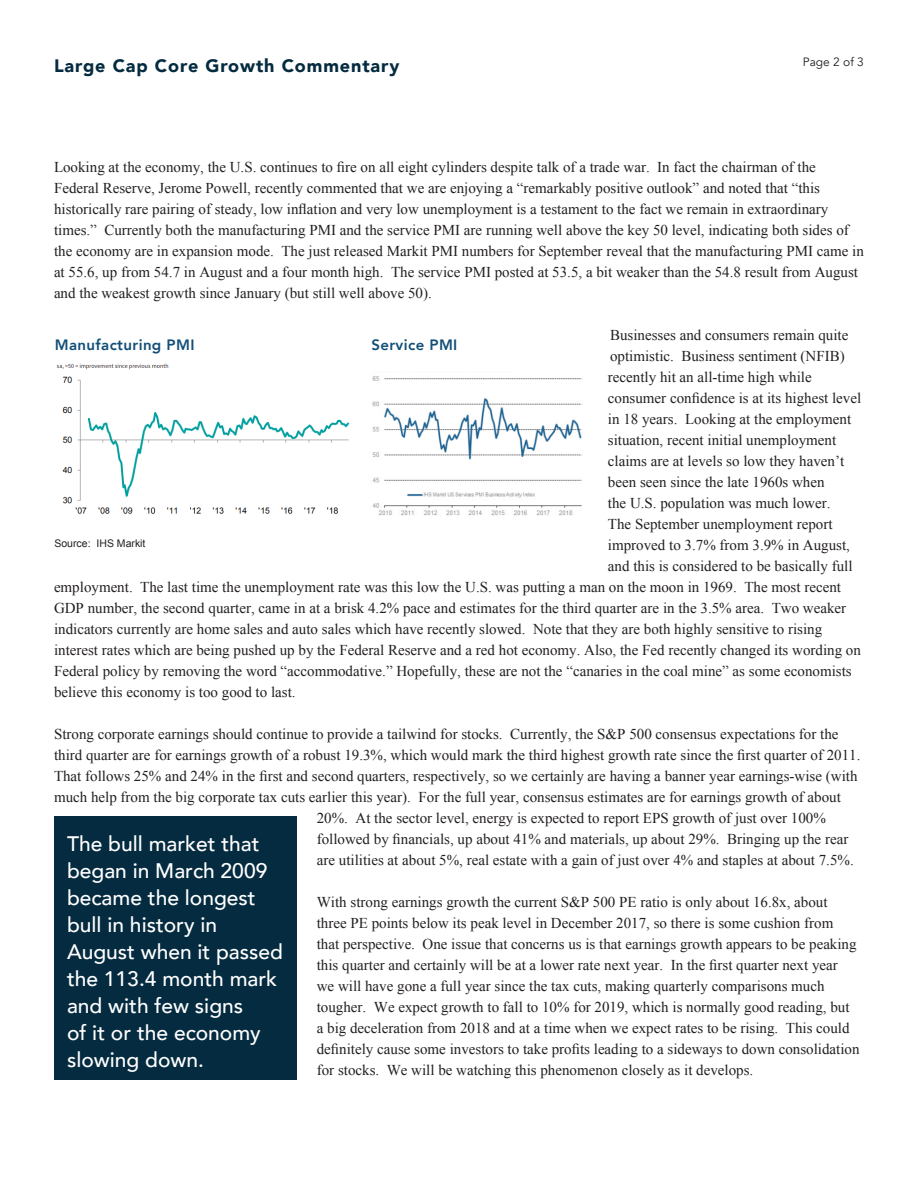
<style>
.page{position:relative;width:918px;height:1188px;background:#fff}
.page>*{position:absolute;margin:0;border:0;box-sizing:border-box;transform-origin:0 0}
.t1{font:500 21px/27px "Avenir";color:#fff}
.t2{font:900 18px "Avenir";letter-spacing:.05em;color:#052b40}
.t3{font:15px/21px "Times New Roman";color:#231f20}
.t4{font:800 15px "Avenir";letter-spacing:.025em;color:#124f78}
.t5{font:12px "Avenir";color:#231f20}
.t6{font:10.5px "Arial";color:#231f20}
</style>
<div class="page">
<div style="left:54px;top:816px;width:243px;height:264px;background:#052b40"></div>
<img style="left:56px;top:363px;width:294px;height:151px">
<img style="left:372px;top:376px;width:210px;height:140px">
<p class="t2" style="left:54px;top:50px;width:347px">Large Cap Core Growth Commentary</p>
<p class="t5" style="left:803px;top:55px;width:63px">Page 2 of 3</p>
<p class="t3" style="left:54px;top:156px;width:811px">Looking at the economy, the U.S. continues to fire on all eight cylinders despite talk of a trade war. In fact the chairman of the Federal Reserve, Jerome Powell, recently commented that we are enjoying a “remarkably positive outlook” and noted that “this historically rare pairing of steady, low inflation and very low unemployment is a testament to the fact we remain in extraordinary times.” Currently both the manufacturing PMI and the service PMI are running well above the key 50 level, indicating both sides of the economy are in expansion mode. The just released Markit PMI numbers for September reveal that the manufacturing PMI came in at 55.6, up from 54.7 in August and a four month high. The service PMI posted at 53.5, a bit weaker than the 54.8 result from August and the weakest growth since January (but still well above 50).</p>
<p class="t3" style="left:610px;top:324px;width:240px">Businesses and consumers remain quite</p>
<p class="t3" style="left:610px;top:345px;width:236px">optimistic. Business sentiment (NFIB)</p>
<p class="t3" style="left:608px;top:366px;width:205px">recently hit an all-time high while</p>
<p class="t3" style="left:608px;top:387px;width:255px">consumer confidence is at its highest level</p>
<p class="t3" style="left:608px;top:408px;width:245px">in 18 years. Looking at the employment</p>
<p class="t3" style="left:608px;top:429px;width:230px">situation, recent initial unemployment</p>
<p class="t3" style="left:608px;top:450px;width:238px">claims are at levels so low they haven’t</p>
<p class="t3" style="left:608px;top:471px;width:218px">been seen since the late 1960s when</p>
<p class="t3" style="left:608px;top:492px;width:224px">the U.S. population was much lower.</p>
<p class="t3" style="left:608px;top:513px;width:226px">The September unemployment report</p>
<p class="t3" style="left:608px;top:534px;width:244px">improved to 3.7% from 3.9% in August,</p>
<p class="t3" style="left:608px;top:555px;width:246px">and this is considered to be basically full</p>
<p class="t3" style="left:54px;top:576px;width:789px">employment. The last time the unemployment rate was this low the U.S. was putting a man on the moon in 1969. The most recent</p>
<p class="t3" style="left:54px;top:597px;width:794px">GDP number, the second quarter, came in at a brisk 4.2% pace and estimates for the third quarter are in the 3.5% area. Two weaker</p>
<p class="t3" style="left:54px;top:618px;width:770px">indicators currently are home sales and auto sales which have recently slowed. Note that they are both highly sensitive to rising</p>
<p class="t3" style="left:54px;top:639px;width:808px">interest rates which are being pushed up by the Federal Reserve and a red hot economy. Also, the Fed recently changed its wording on</p>
<p class="t3" style="left:54px;top:660px;width:799px">Federal policy by removing the word “accommodative.” Hopefully, these are not the “canaries in the coal mine” as some economists</p>
<p class="t3" style="left:54px;top:681px;width:243px">believe this economy is too good to last.</p>
<p class="t3" style="left:54px;top:723px;width:786px">Strong corporate earnings should continue to provide a tailwind for stocks. Currently, the S&amp;P 500 consensus expectations for the</p>
<p class="t3" style="left:54px;top:744px;width:808px">third quarter are for earnings growth of a robust 19.3%, which would mark the third highest growth rate since the first quarter of 2011.</p>
<p class="t3" style="left:54px;top:765px;width:805px">That follows 25% and 24% in the first and second quarters, respectively, so we certainly are having a banner year earnings-wise (with</p>
<p class="t3" style="left:54px;top:786px;width:788px">much help from the big corporate tax cuts earlier this year). For the full year, consensus estimates are for earnings growth of about</p>
<p class="t3" style="left:317px;top:807px;width:511px">20%. At the sector level, energy is expected to report EPS growth of just over 100%</p>
<p class="t3" style="left:317px;top:828px;width:533px">followed by financials, up about 41% and materials, up about 29%. Bringing up the rear</p>
<p class="t3" style="left:317px;top:849px;width:539px">are utilities at about 5%, real estate with a gain of just over 4% and staples at about 7.5%.</p>
<p class="t3" style="left:317px;top:891px;width:544px">With strong earnings growth the current S&amp;P 500 PE ratio is only about 16.8x, about three PE points below its peak level in December 2017, so there is some cushion from<br>that perspective. One issue that concerns us is that earnings growth appears to be peaking this quarter and certainly will be at a lower rate next year. In the first quarter next year<br>we will have gone a full year since the tax cuts, making quarterly comparisons much tougher. We expect growth to fall to 10% for 2019, which is normally good reading, but a big deceleration from 2018 and at a time when we expect rates to be rising. This could definitely cause some investors to take profits leading to a sideways to down consolidation for stocks. We will be watching this phenomenon closely as it develops.</p>
<p class="t4" style="left:55px;top:333px;width:141px">Manufacturing PMI</p>
<p class="t4" style="left:371px;top:333px;width:87px">Service PMI</p>
<p class="t6" style="left:54px;top:537px;width:93px">Source: IHS Markit</p>
<p class="t1" style="left:67px;top:829px;width:217px">The bull market that began in March 2009 became the longest bull in history in<br>August when it passed the 113.4 month mark and with few signs<br>of it or the economy slowing down.</p>
</div>
